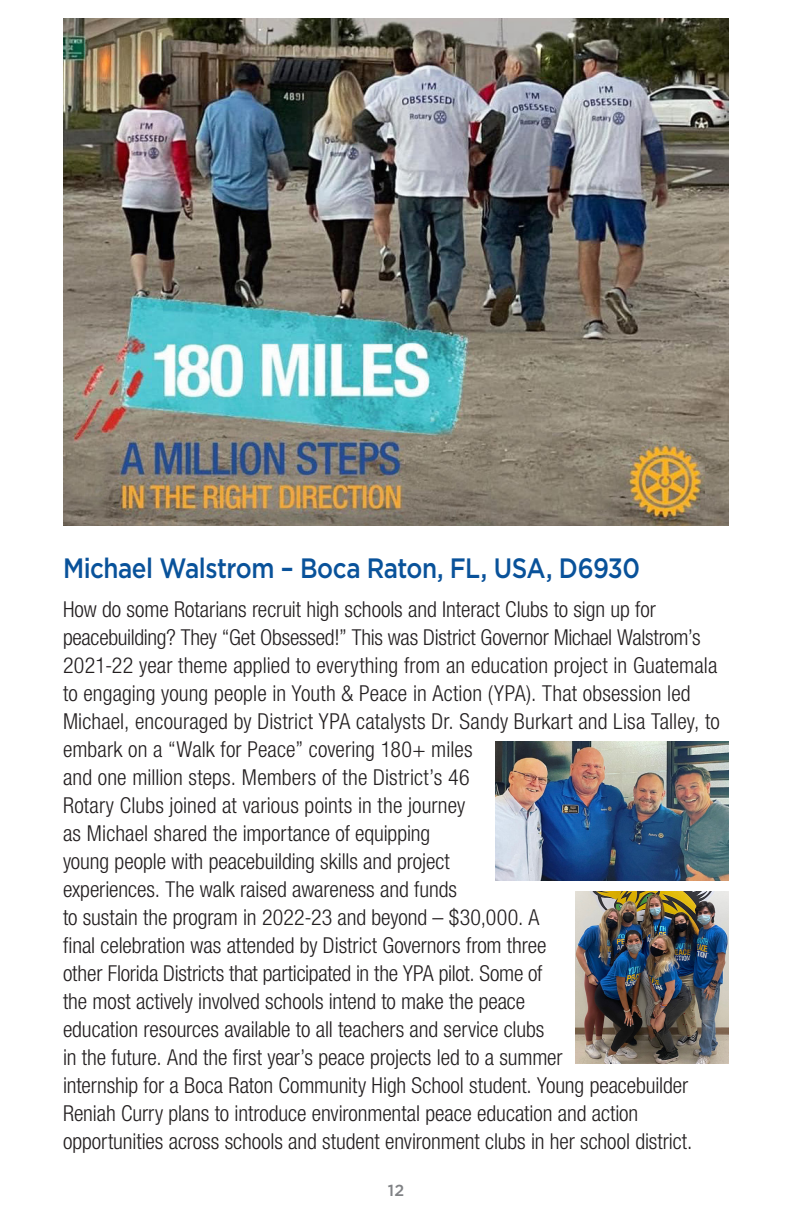
<style>
.page{position:relative;width:792px;height:1224px;background:#fff}
.page>*{position:absolute;margin:0;border:0;box-sizing:border-box;transform-origin:0 0}
.text{font:500 28px "Gotham";letter-spacing:-.02em;color:#09529a;scale:.87 1}
.text-2{font:300 condensed 22px/28px "Helvetica Neue LT Pro";color:#231f20}
.t1{font:500 16px "Gotham";color:#808285}
</style>
<div class="page">
<img style="left:64px;top:18px;width:665px;height:508px">
<img style="left:495px;top:741px;width:234px;height:140px">
<img style="left:575px;top:891px;width:154px;height:173px">
<p class="text" style="left:63px;top:552px;width:665px">Michael Walstrom – Boca Raton, FL, USA, D6930</p>
<p class="text-2" style="left:63px;top:595px;width:658px">How do some Rotarians recruit high schools and Interact Clubs to sign up for peacebuilding? They “Get Obsessed!” This was District Governor Michael Walstrom’s 2021-22 year theme applied to everything from an education project in Guatemala to engaging young people in Youth &amp; Peace in Action (YPA). That obsession led Michael, encouraged by District YPA catalysts Dr. Sandy Burkart and Lisa Talley, to embark on a “Walk for Peace” covering 180+ miles<br>and one million steps. Members of the District’s 46<br>Rotary Clubs joined at various points in the journey<br>as Michael shared the importance of equipping<br>young people with peacebuilding skills and project<br>experiences. The walk raised awareness and funds<br>to sustain the program in 2022-23 and beyond – $30,000. A<br>final celebration was attended by District Governors from three<br>other Florida Districts that participated in the YPA pilot. Some of<br>the most actively involved schools intend to make the peace<br>education resources available to all teachers and service clubs<br>in the future. And the first year’s peace projects led to a summer<br>internship for a Boca Raton Community High School student. Young peacebuilder Reniah Curry plans to introduce environmental peace education and action opportunities across schools and student environment clubs in her school district.</p>
<p class="t1" style="left:388px;top:1182px;width:18px">12</p>
</div>
